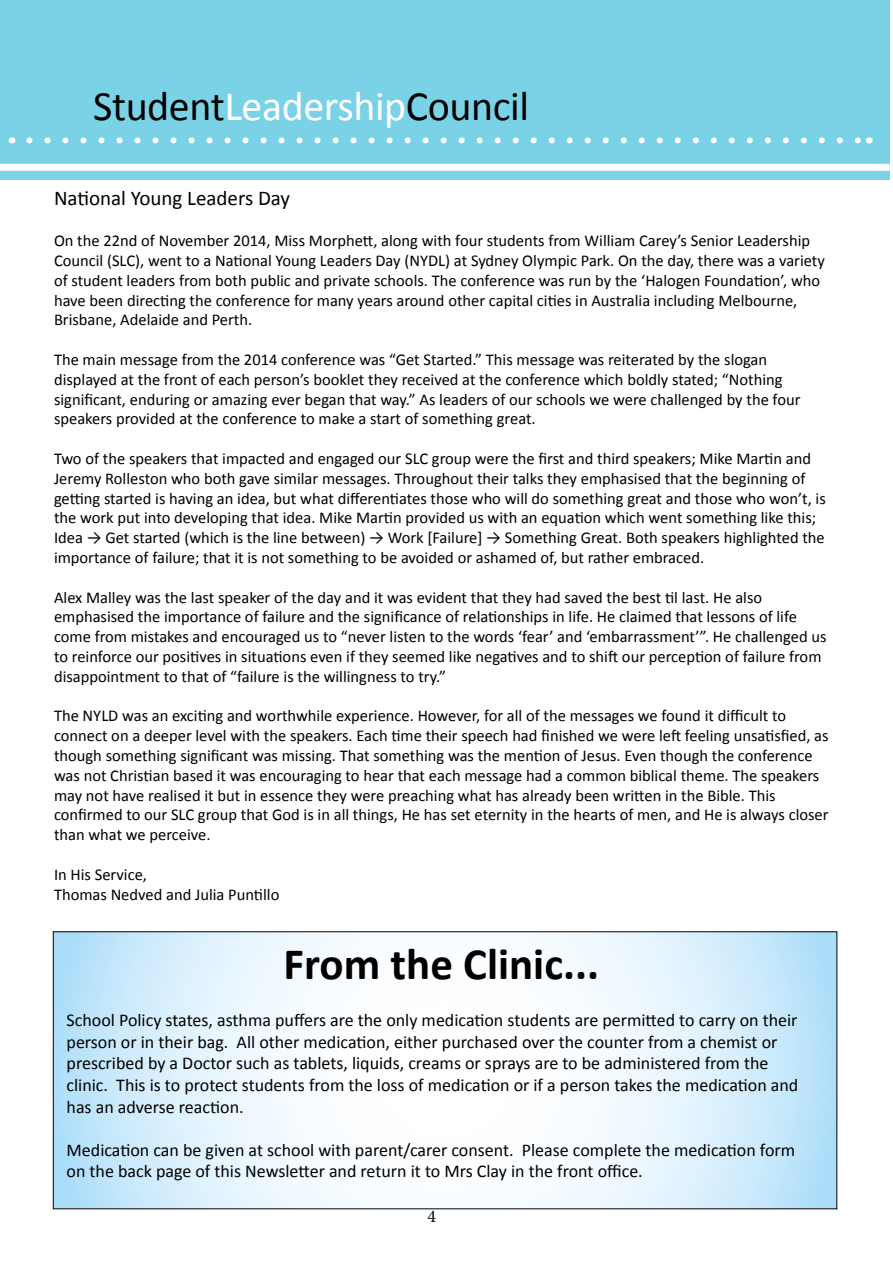
<style>
.page{position:relative;width:893px;height:1263px;background:#fff}
.page>*{position:absolute;margin:0;border:0;box-sizing:border-box;transform-origin:0 0}
.t1{font:700 45px "Calibri";color:#000}
.t2{font:42px "Calibri";letter-spacing:-.01em;color:#000}
.t3{font:21px "Calibri";color:#000}
.t4{font:18px/21.6px "Calibri";color:#000}
.t5{font:18px "Minion Pro";color:#000}
.t6{font:16.5px/19.8px "Calibri";color:#000}
.s1{color:#fff}
</style>
<div class="page">
<svg style="left:55px;top:934px;width:780px;height:273px"></svg>
<div style="left:0;top:0;width:890px;height:180px;background:#7ad2e6"></div>
<svg style="left:29px;top:137px;width:831px;height:6px"></svg>
<div style="left:0;top:164px;width:890px;height:7px;background:#fff"></div>
<h2 class="t2" style="left:93px;top:79px;width:437px">Student<span class="s1">Leadership</span>Council</h2>
<p class="t3" style="left:54px;top:185px;width:238px">National Young Leaders Day</p>
<p class="t6" style="left:54px;top:231px;width:772px">On the 22nd of November 2014, Miss Morphett, along with four students from William Carey’s Senior Leadership Council (SLC), went to a National Young Leaders Day (NYDL) at Sydney Olympic Park. On the day, there was a variety of student leaders from both public and private schools. The conference was run by the ‘Halogen Foundation’, who have been directing the conference for many years around other capital cities in Australia including Melbourne, Brisbane, Adelaide and Perth.</p>
<p class="t6" style="left:54px;top:350px;width:748px">The main message from the 2014 conference was “Get Started.” This message was reiterated by the slogan displayed at the front of each person’s booklet they received at the conference which boldly stated; “Nothing significant, enduring or amazing ever began that way.” As leaders of our schools we were challenged by the four speakers provided at the conference to make a start of something great.</p>
<p class="t6" style="left:54px;top:449px;width:773px">Two of the speakers that impacted and engaged our SLC group were the first and third speakers; Mike Martin and Jeremy Rolleston who both gave similar messages. Throughout their talks they emphasised that the beginning of getting started is having an idea, but what differentiates those who will do something great and those who won’t, is the work put into developing that idea. Mike Martin provided us with an equation which went something like this; Idea → Get started (which is the line between) → Work [Failure] → Something Great. Both speakers highlighted the importance of failure; that it is not something to be avoided or ashamed of, but rather embraced.</p>
<p class="t6" style="left:54px;top:587px;width:774px">Alex Malley was the last speaker of the day and it was evident that they had saved the best til last. He also emphasised the importance of failure and the significance of relationships in life. He claimed that lessons of life come from mistakes and encouraged us to “never listen to the words ‘fear’ and ‘embarrassment’”. He challenged us to reinforce our positives in situations even if they seemed like negatives and to shift our perception of failure from disappointment to that of “failure is the willingness to try.”</p>
<p class="t6" style="left:54px;top:706px;width:776px">The NYLD was an exciting and worthwhile experience. However, for all of the messages we found it difficult to connect on a deeper level with the speakers. Each time their speech had finished we were left feeling unsatisfied, as though something significant was missing. That something was the mention of Jesus. Even though the conference was not Christian based it was encouraging to hear that each message had a common biblical theme. The speakers may not have realised it but in essence they were preaching what has already been written in the Bible. This confirmed to our SLC group that God is in all things, He has set eternity in the hearts of men, and He is always closer than what we perceive.</p>
<p class="t6" style="left:54px;top:864px;width:227px">In His Service,<br>Thomas Nedved and Julia Puntillo</p>
<h1 class="t1" style="left:284px;top:935px;width:317px">From the Clinic...</h1>
<p class="t4" style="left:67px;top:1009px;width:733px">School Policy states, asthma puffers are the only medication students are permitted to carry on their person or in their bag. All other medication, either purchased over the counter from a chemist or prescribed by a Doctor such as tablets, liquids, creams or sprays are to be administered from the clinic. This is to protect students from the loss of medication or if a person takes the medication and has an adverse reaction.</p>
<p class="t4" style="left:67px;top:1139px;width:730px">Medication can be given at school with parent/carer consent. Please complete the medication form on the back page of this Newsletter and return it to Mrs Clay in the front office.</p>
<p class="t5" style="left:427px;top:1204px;width:10px">4</p>
</div>
